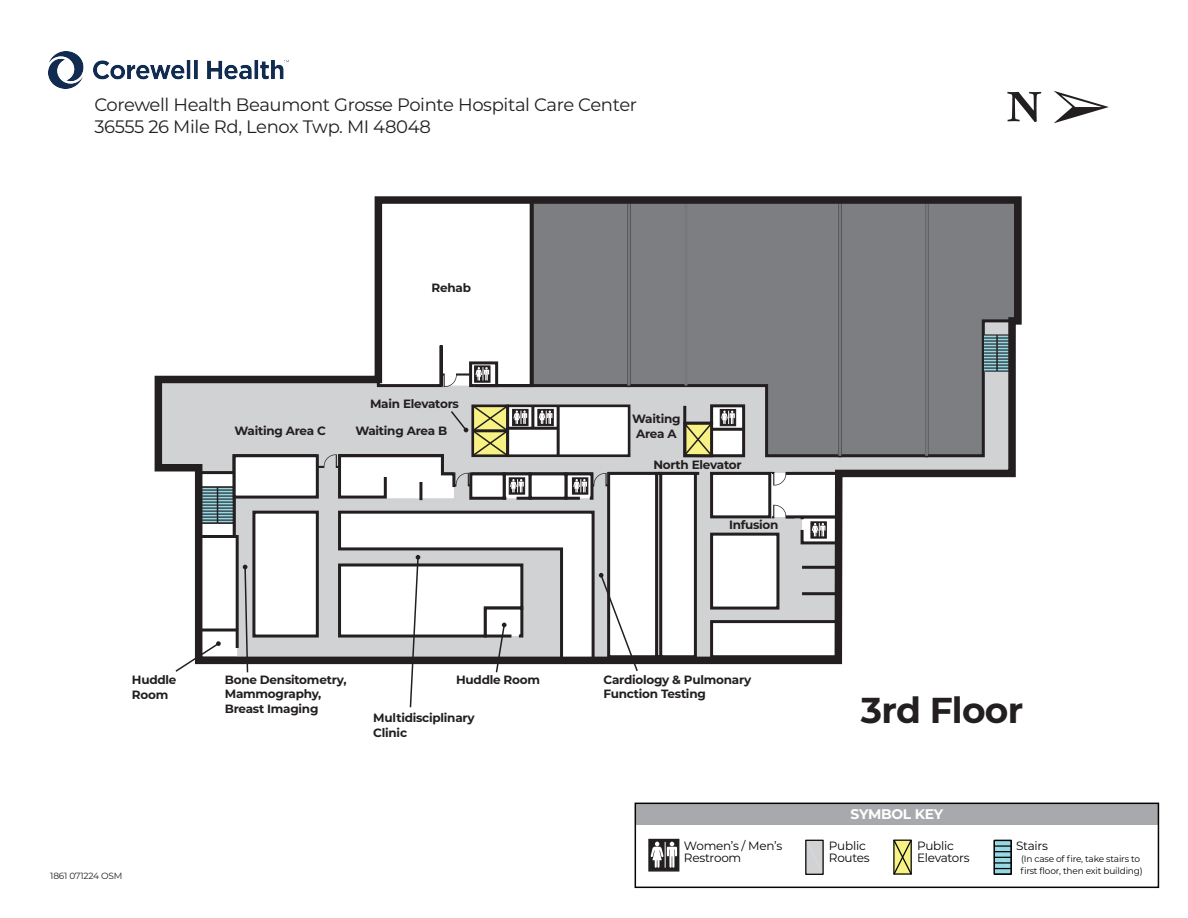
<style>
.page{position:relative;width:1188px;height:918px;background:#fff}
.page>*{position:absolute;margin:0;border:0;box-sizing:border-box;transform-origin:0 0}
.t1{font:700 36px "Montserrat";letter-spacing:-.02em;color:#231f20}
.t2{font:18px/21.6px "Montserrat";letter-spacing:-.02em;color:#231f20}
.t3{font:700 13.95px "Montserrat";letter-spacing:-.02em;color:#fff}
.t4{font:700 12px/14.4px "Montserrat";letter-spacing:-.02em;color:#231f20}
.t5{font:12px/12px "Montserrat";letter-spacing:-.02em;color:#050504}
.t6{font:9px/11.9px "Montserrat";letter-spacing:-.02em;color:#050504}
.t7{font:9px "Montserrat";letter-spacing:-.02em;color:#231f20}
</style>
<div class="page">
<svg style="left:1007px;top:92px;width:34px;height:30px"></svg>
<svg style="left:1054px;top:91px;width:55px;height:32px"></svg>
<img style="left:48px;top:51px;width:241px;height:37px">
<div style="left:635px;top:803px;width:523px;height:22px;background:#a7a9ac"></div>
<div style="left:635px;top:803px;width:524px;height:85px;border:2px solid #050504"></div>
<svg style="left:807px;top:842px;width:15px;height:31px"></svg>
<div style="left:805px;top:840px;width:19px;height:35px;border:1px solid #050504"></div>
<svg style="left:893px;top:839px;width:19px;height:36px"></svg>
<div style="left:994px;top:840px;width:18px;height:35px;border:1px solid #050504"></div>
<svg style="left:994px;top:840px;width:17px;height:34px"></svg>
<div style="left:648px;top:839px;width:31px;height:33px;background:#231f20;border:1px solid #231f20"></div>
<svg style="left:651px;top:842px;width:26px;height:26px"></svg>
<img style="left:154px;top:196px;width:868px;height:512px">
<h2 class="t2" style="left:94px;top:94px;width:544px">Corewell Health Beaumont Grosse Pointe Hospital Care Center<br>36555 26 Mile Rd, Lenox Twp. MI 48048</h2>
<p class="t4" style="left:432px;top:280px;width:41px">Rehab</p>
<p class="t4" style="left:235px;top:423px;width:93px">Waiting Area C</p>
<p class="t4" style="left:370px;top:396px;width:90px">Main Elevators</p>
<p class="t4" style="left:355px;top:423px;width:93px">Waiting Area B</p>
<p class="t4" style="left:632px;top:411px;width:50px;line-height:15px;text-align:center">Waiting<br>Area A</p>
<p class="t4" style="left:653px;top:457px;width:90px">North Elevator</p>
<p class="t4" style="left:729px;top:517px;width:51px">Infusion</p>
<p class="t4" style="left:132px;top:671px;width:46px;line-height:15px">Huddle<br>Room</p>
<p class="t7" style="left:50px;top:869px;width:74px">1861 071224 OSM</p>
<p class="t4" style="left:225px;top:672px;width:123px">Bone Densitometry,<br>Mammography,<br>Breast Imaging</p>
<p class="t4" style="left:604px;top:672px;width:149px">Cardiology &amp; Pulmonary<br>Function Testing</p>
<p class="t4" style="left:456px;top:672px;width:85px">Huddle Room</p>
<p class="t4" style="left:373px;top:710px;width:103px">Multidisciplinary<br>Clinic</p>
<h1 class="t1" style="left:861px;top:685px;width:164px">3rd Floor</h1>
<p class="t3" style="left:851px;top:804px;width:94px">SYMBOL KEY</p>
<p class="t5" style="left:684px;top:840px;width:100px">Women’s / Men’s<br>Restroom</p>
<p class="t5" style="left:917px;top:840px;width:54px">Public<br>Elevators</p>
<p class="t5" style="left:1016px;top:840px;width:33px">Stairs</p>
<p class="t5" style="left:829px;top:840px;width:42px">Public<br>Routes</p>
<p class="t6" style="left:1020px;top:853px;width:124px">(In case of fire, take stairs to first floor, then exit building)</p>
</div>
